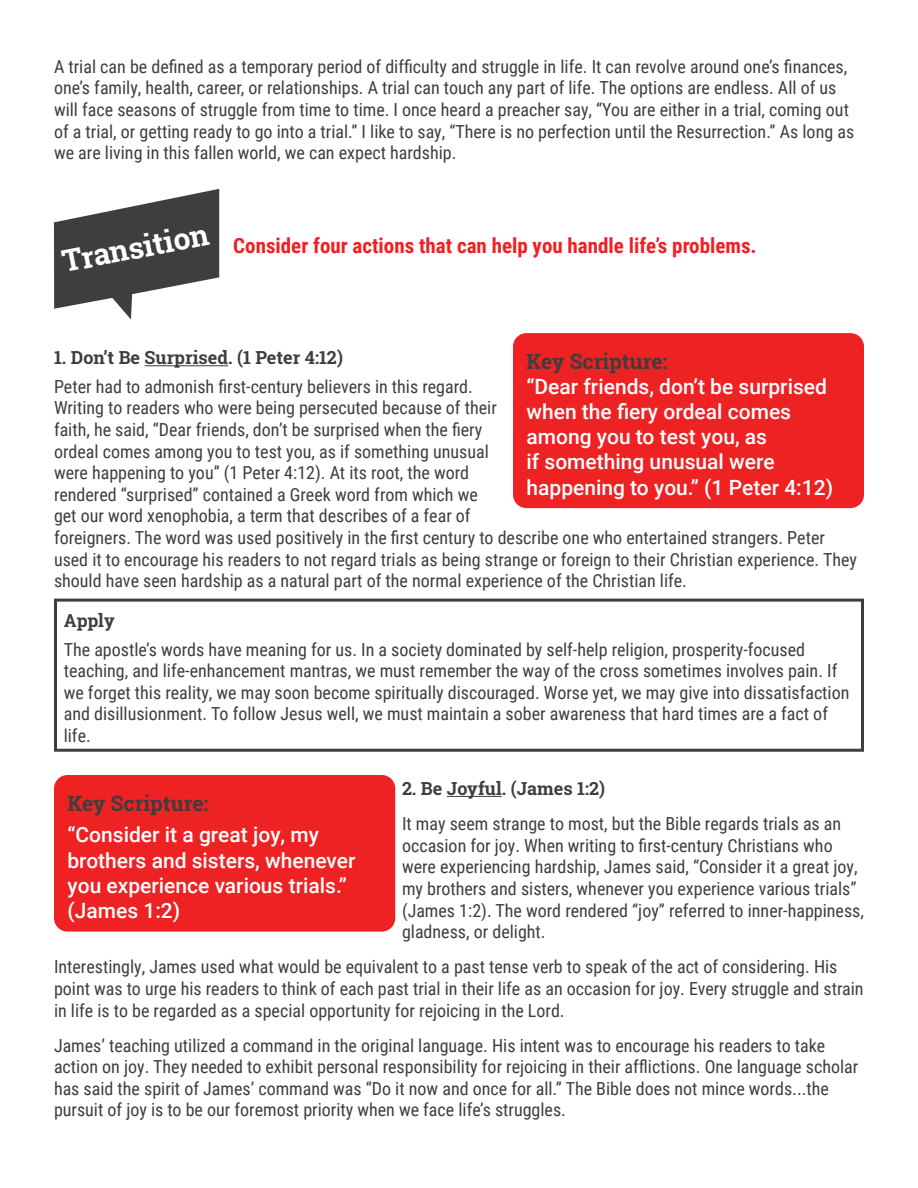
<style>
.page{position:relative;width:918px;height:1188px;background:#fff}
.page>*{position:absolute;margin:0;border:0;box-sizing:border-box;transform-origin:0 0}
.t1{font:700 30px "Roboto Slab";color:#fff}
.t2{font:500 21px/25.2px "Roboto";color:#fff}
.t3{font:700 21px "Roboto Condensed";color:#ee2123}
.t4{font:700 21px "Roboto Slab";color:#3e3e3f}
.t5{font:18px/21.6px "Roboto Condensed";color:#3e3e3f}
.t6{font:700 18px "Roboto Slab";color:#3e3e3f}
</style>
<div class="page">
<hr style="left:145px;top:365px;width:83px;height:1px;background:#3e3e3f">
<hr style="left:447px;top:796px;width:55px;height:1px;background:#3e3e3f">
<div style="left:513px;top:333px;width:351px;height:175px;background:#ee2123;border-radius:14px"></div>
<div style="left:54px;top:599px;width:810px;height:153px;border:3px solid #3e3e3f"></div>
<div style="left:54px;top:775px;width:341px;height:157px;background:#ee2123;border-radius:14px"></div>
<svg style="left:54px;top:189px;width:165px;height:131px"></svg>
<p class="t5" style="left:54px;top:55px;width:802px">A trial can be defined as a temporary period of difficulty and struggle in life. It can revolve around one’s finances, one’s family, health, career, or relationships. A trial can touch any part of life. The options are endless. All of us will face seasons of struggle from time to time. I once heard a preacher say, “You are either in a trial, coming out of a trial, or getting ready to go into a trial.” I like to say, “There is no perfection until the Resurrection.” As long as we are living in this fallen world, we can expect hardship.</p>
<h1 class="t1" style="left:58px;top:242px;width:150px;rotate:-11deg">Transition</h1>
<p class="t3" style="left:233px;top:231px;width:525px">Consider four actions that can help you handle life’s problems.</p>
<p class="t6" style="left:54px;top:346px;width:291px">1. Don’t Be Surprised. (1 Peter 4:12)</p>
<p class="t5" style="left:54px;top:375px;width:805px">Peter had to admonish first-century believers in this regard.<br>Writing to readers who were being persecuted because of their<br>faith, he said, “Dear friends, don’t be surprised when the fiery<br>ordeal comes among you to test you, as if something unusual<br>were happening to you” (1 Peter 4:12). At its root, the word<br>rendered “surprised” contained a Greek word from which we<br>get our word xenophobia, a term that describes of a fear of<br>foreigners. The word was used positively in the first century to describe one who entertained strangers. Peter used it to encourage his readers to not regard trials as being strange or foreign to their Christian experience. They should have seen hardship as a natural part of the normal experience of the Christian life.</p>
<p class="t4" style="left:526px;top:347px;width:142px">Key Scripture:</p>
<p class="t2" style="left:526px;top:373px;width:308px">“Dear friends, don’t be surprised when the fiery ordeal comes among you to test you, as<br>if something unusual were happening to you.” (1 Peter 4:12)</p>
<p class="t6" style="left:64px;top:608px;width:52px">Apply</p>
<p class="t5" style="left:64px;top:638px;width:787px">The apostle’s words have meaning for us. In a society dominated by self-help religion, prosperity-focused teaching, and life-enhancement mantras, we must remember the way of the cross sometimes involves pain. If we forget this reality, we may soon become spiritually discouraged. Worse yet, we may give into dissatisfaction and disillusionment. To follow Jesus well, we must maintain a sober awareness that hard times are a fact of life.</p>
<p class="t6" style="left:402px;top:776px;width:205px">2. Be Joyful. (James 1:2)</p>
<p class="t5" style="left:402px;top:812px;width:463px">It may seem strange to most, but the Bible regards trials as an occasion for joy. When writing to first-century Christians who were experiencing hardship, James said, “Consider it a great joy, my brothers and sisters, whenever you experience various trials” (James 1:2). The word rendered “joy” referred to inner-happiness, gladness, or delight.</p>
<p class="t5" style="left:54px;top:955px;width:811px">Interestingly, James used what would be equivalent to a past tense verb to speak of the act of considering. His point was to urge his readers to think of each past trial in their life as an occasion for joy. Every struggle and strain in life is to be regarded as a special opportunity for rejoicing in the Lord.</p>
<p class="t5" style="left:54px;top:1034px;width:806px">James’ teaching utilized a command in the original language. His intent was to encourage his readers to take action on joy. They needed to exhibit personal responsibility for rejoicing in their afflictions. One language scholar has said the spirit of James’ command was “Do it now and once for all.” The Bible does not mince words...the pursuit of joy is to be our foremost priority when we face life’s struggles.</p>
<p class="t4" style="left:68px;top:789px;width:142px">Key Scripture:</p>
<p class="t2" style="left:68px;top:822px;width:290px">“Consider it a great joy, my brothers and sisters, whenever you experience various trials.” (James 1:2)</p>
</div>
